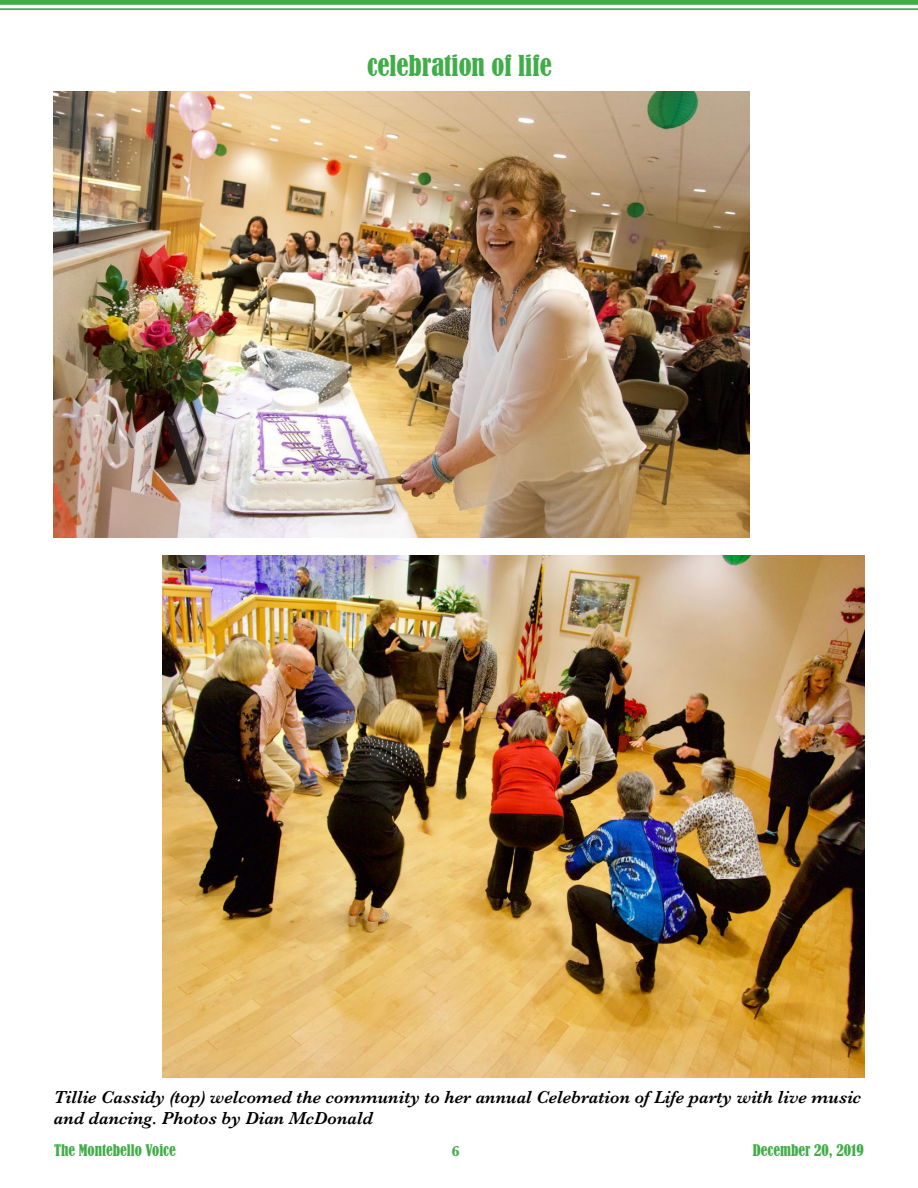
<style>
.page{position:relative;width:918px;height:1188px;background:#fff}
.page>*{position:absolute;margin:0;border:0;box-sizing:border-box;transform-origin:0 0}
.t1{font:condensed 27px "Bernard";color:#41ad49}
.t2{font:italic 600 18px/21.6px "Baskerville";color:#000}
.t3{font:condensed 15px "Bernard";color:#41ad49}
.t4{font:700 15px "Baskerville";color:#41ad49}
</style>
<div class="page">
<div style="left:0;top:0;width:918px;height:5px;background:#41ad49"></div>
<hr style="left:0;top:8px;width:918px;height:2px;background:#41ad49">
<img style="left:54px;top:92px;width:696px;height:446px">
<img style="left:162px;top:555px;width:702px;height:523px">
<h1 class="t1" style="left:367px;top:50px;width:186px">celebration of life</h1>
<p class="t2" style="left:54px;top:1086px;width:809px">Tillie Cassidy (top) welcomed the community to her annual Celebration of Life party with live music and dancing. Photos by Dian McDonald</p>
<p class="t3" style="left:54px;top:1141px;width:123px">The Montebello Voice</p>
<p class="t4" style="left:452px;top:1140px;width:10px">6</p>
<p class="t3" style="left:753px;top:1141px;width:113px">December 20, 2019</p>
</div>
